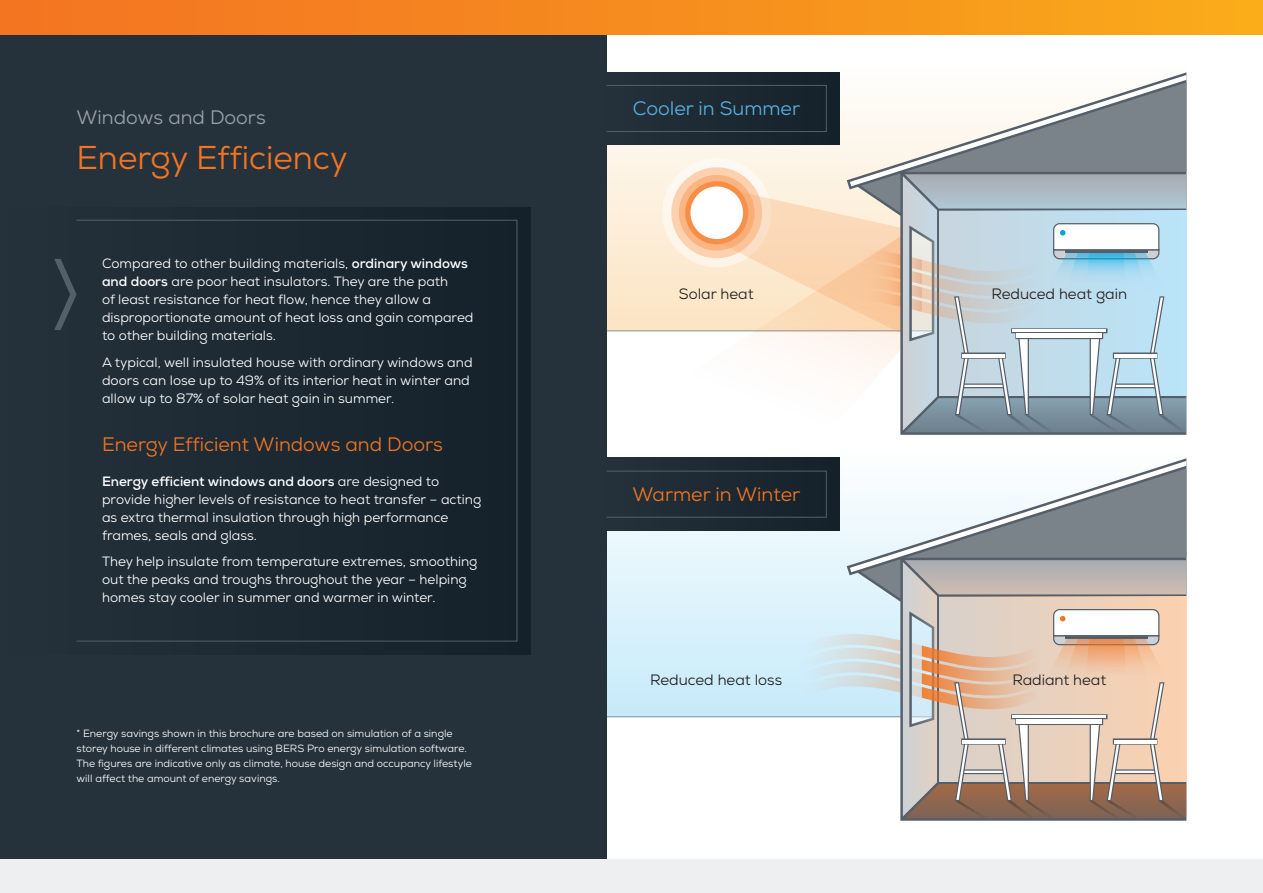
<style>
.page{position:relative;width:1263px;height:893px;background:#fff}
.page>*{position:absolute;margin:0;border:0;box-sizing:border-box;transform-origin:0 0}
.t1{font:33px "Nexa";color:#f47521}
.t2{font:19.5px "Nexa";color:#f47521}
.t3{font:19.5px "Nexa";color:#9ba1a8}
.t4{font:19.5px "Nexa";color:#57b0e2}
.t5{font:15px "Nexa";color:#231f20}
.t6{font:13.5px/18px "Nexa";color:#fff}
.t7{font:10.5px/15px "Nexa";color:#fff}
.s1{font-weight:700}
</style>
<div class="page">
<svg style="left:607px;top:457px;width:233px;height:259px;background:#d7eef9"></svg>
<hr style="left:607px;top:716px;width:331px;height:1px;background:#9ba1a8">
<svg style="left:803px;top:461px;width:383px;height:357px"></svg>
<hr style="left:964px;top:771px;width:39px;height:2px;background:#fff">
<svg style="left:607px;top:72px;width:233px;height:258px;background:#fcedd6"></svg>
<hr style="left:607px;top:330px;width:331px;height:1px;background:#9ba1a8">
<div style="left:662px;top:158px;width:109px;height:109px;background:#fdf7ed;border-radius:50%"></div>
<div style="left:671px;top:167px;width:91px;height:91px;background:#fcd1af;border-radius:50%"></div>
<div style="left:679px;top:175px;width:76px;height:76px;background:#fab583;border-radius:50%"></div>
<div style="left:685px;top:181px;width:63px;height:63px;background:#f68e46;border-radius:50%"></div>
<svg style="left:680px;top:230px;width:10px;height:102px"></svg>
<svg style="left:690px;top:75px;width:496px;height:357px"></svg>
<hr style="left:964px;top:385px;width:39px;height:2px;background:#fff">
<div style="left:0;top:0;width:607px;height:893px;background:#25323c"></div>
<div style="left:0;top:207px;width:530px;height:447px;background:#1c2933"></div>
<svg style="left:54px;top:259px;width:23px;height:71px"></svg>
<div style="left:602px;top:72px;width:237px;height:73px;background:#1c2933"></div>
<div style="left:606px;top:85px;width:221px;height:47px;border:1px solid #555f69"></div>
<div style="left:602px;top:458px;width:237px;height:72px;background:#1c2933"></div>
<div style="left:606px;top:471px;width:221px;height:47px;border:1px solid #555f69"></div>
<div style="left:0;top:0;width:1263px;height:34px;background:linear-gradient(to right,#f37122,#f9a91a)"></div>
<div style="left:0;top:859px;width:1263px;height:34px;background:#edeff1"></div>
<hr style="left:1262px;top:0;width:1px;height:34px;background:#faad19">
<h2 class="t3" style="left:77px;top:105px;width:191px">Windows and Doors</h2>
<h1 class="t1" style="left:77px;top:136px;width:273px">Energy Efficiency</h1>
<p class="t6" style="left:102px;top:255px;width:373px">Compared to other building materials, <span class="s1">ordinary windows and doors</span> are poor heat insulators. They are the path<br>of least resistance for heat flow, hence they allow a disproportionate amount of heat loss and gain compared to other building materials.</p>
<p class="t6" style="left:102px;top:353px;width:372px">A typical, well insulated house with ordinary windows and doors can lose up to 49% of its interior heat in winter and allow up to 87% of solar heat gain in summer.</p>
<h2 class="t2" style="left:102px;top:432px;width:342px">Energy Efficient Windows and Doors</h2>
<p class="t6" style="left:102px;top:472px;width:381px"><span class="s1">Energy efficient windows and doors</span> are designed to provide higher levels of resistance to heat transfer – acting as extra thermal insulation through high performance frames, seals and glass.</p>
<p class="t6" style="left:102px;top:553px;width:377px">They help insulate from temperature extremes, smoothing out the peaks and troughs throughout the year – helping homes stay cooler in summer and warmer in winter.</p>
<p class="t7" style="left:77px;top:726px;width:397px">* Energy savings shown in this brochure are based on simulation of a single storey house in different climates using BERS Pro energy simulation software.<br>The figures are indicative only as climate, house design and occupancy lifestyle will affect the amount of energy savings.</p>
<h2 class="t4" style="left:633px;top:96px;width:169px">Cooler in Summer</h2>
<p class="t5" style="left:679px;top:284px;width:76px">Solar heat</p>
<p class="t5" style="left:991px;top:284px;width:137px">Reduced heat gain</p>
<h2 class="t2" style="left:633px;top:482px;width:169px">Warmer in Winter</h2>
<p class="t5" style="left:650px;top:670px;width:133px">Reduced heat loss</p>
<p class="t5" style="left:1012px;top:670px;width:95px">Radiant heat</p>
</div>
